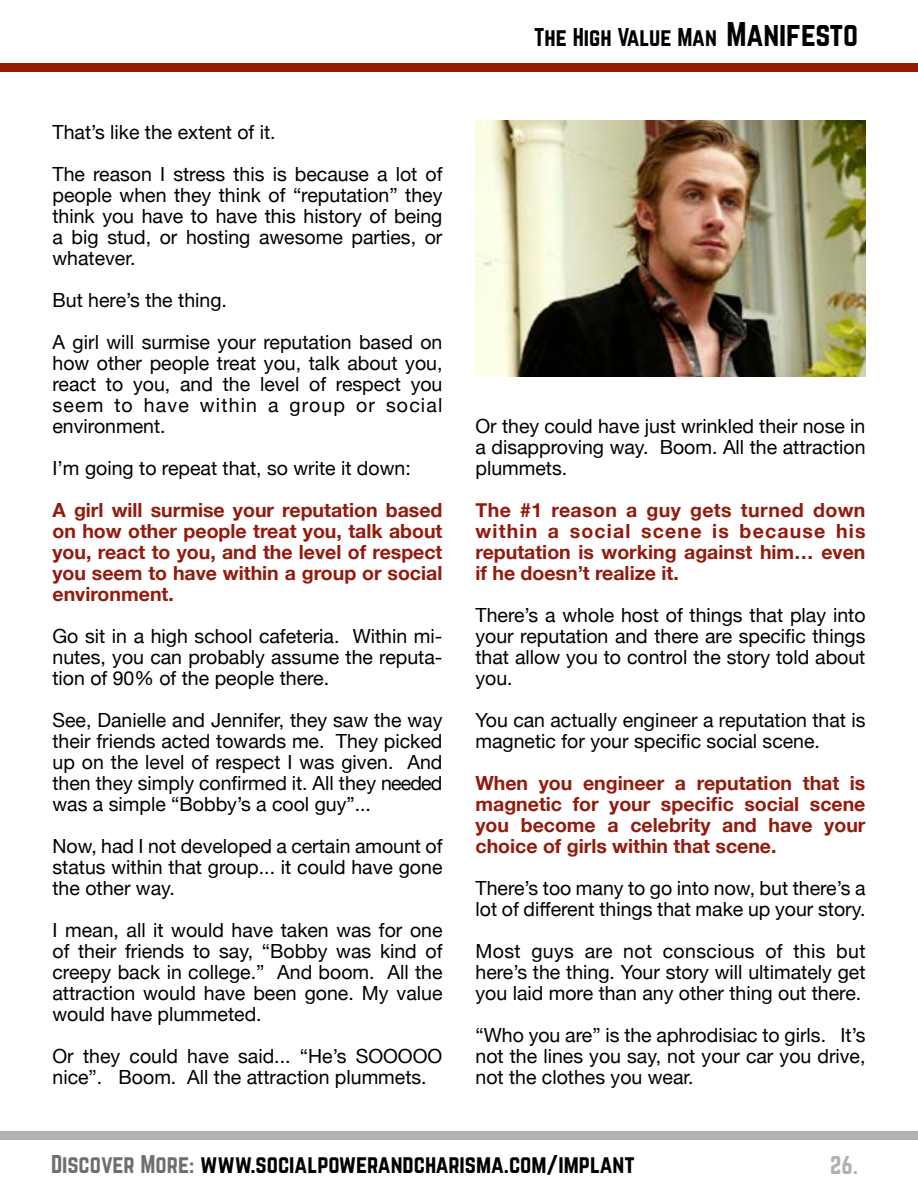
<style>
.page{position:relative;width:918px;height:1188px;background:#fff}
.page>*{position:absolute;margin:0;border:0;box-sizing:border-box;transform-origin:0 0}
.t1{font:22.5px "Norwester";color:#000}
.t2{font:22.5px "Norwester";color:#b3b2b2}
.t3{font:19.5px/21px "Helvetica Neue";color:#000;text-align:justify}
.t4{font:700 19.5px/21px "Helvetica Neue";color:#931a0d;text-align:justify}
.s1{font-size:30px}
.s2{color:#706f6f}
</style>
<div class="page">
<div style="left:0;top:63px;width:918px;height:9px;background:#931c00"></div>
<div style="left:0;top:1131px;width:918px;height:9px;background:#b2b2b1"></div>
<img style="left:476px;top:120px;width:390px;height:256px">
<p class="t3" style="left:52px;top:112px;width:392px;line-height:42px">That’s like the extent of it.<br>The reason I stress this is because a lot of</p>
<p class="t3" style="left:52px;top:185px;width:392px">people when they think of “reputation” they think you have to have this history of being a big stud, or hosting awesome parties, or whatever.</p>
<p class="t3" style="left:52px;top:280px;width:391px;line-height:42px">But here’s the thing.<br>A girl will surmise your reputation based on</p>
<p class="t3" style="left:52px;top:353px;width:392px">how other people treat you, talk about you, react to you, and the level of respect you seem to have within a group or social environment.</p>
<p class="t3" style="left:52px;top:458px;width:360px">I’m going to repeat that, so write it down:</p>
<p class="t4" style="left:52px;top:500px;width:392px">A girl will surmise your reputation based on how other people treat you, talk about you, react to you, and the level of respect you seem to have within a group or social environment.</p>
<p class="t3" style="left:52px;top:626px;width:392px">Go sit in a high school cafeteria. Within mi&shy;nutes, you can probably assume the reputa&shy;tion of 90% of the people there.</p>
<p class="t3" style="left:52px;top:710px;width:392px">See, Danielle and Jennifer, they saw the way their friends acted towards me. They picked up on the level of respect I was given. And then they simply confirmed it. All they needed was a simple “Bobby’s a cool guy”...</p>
<p class="t3" style="left:52px;top:836px;width:392px">Now, had I not developed a certain amount of status within that group... it could have gone the other way.</p>
<p class="t3" style="left:52px;top:920px;width:392px">I mean, all it would have taken was for one of their friends to say, “Bobby was kind of creepy back in college.” And boom. All the attraction would have been gone. My value would have plummeted.</p>
<p class="t3" style="left:52px;top:1046px;width:391px">Or they could have said... “He’s SOOOOO nice”. Boom. All the attraction plummets.</p>
<p class="t1" style="left:534px;top:27px;width:325px">The High Value Man <span class="s1">Manifesto</span></p>
<p class="t3" style="left:475px;top:416px;width:392px">Or they could have just wrinkled their nose in a disapproving way. Boom. All the attraction plummets.</p>
<p class="t4" style="left:475px;top:500px;width:392px">The #1 reason a guy gets turned down within a social scene is because his reputation is working against him… even if he doesn’t realize it.</p>
<p class="t3" style="left:475px;top:605px;width:392px">There’s a whole host of things that play into your reputation and there are specific things that allow you to control the story told about you.</p>
<p class="t3" style="left:475px;top:710px;width:392px">You can actually engineer a reputation that is magnetic for your specific social scene.</p>
<p class="t4" style="left:475px;top:773px;width:392px">When you engineer a reputation that is magnetic for your specific social scene you become a celebrity and have your choice of girls within that scene.</p>
<p class="t3" style="left:475px;top:878px;width:392px">There’s too many to go into now, but there’s a lot of different things that make up your story.</p>
<p class="t3" style="left:475px;top:941px;width:392px">Most guys are not conscious of this but here’s the thing. Your story will ultimately get you laid more than any other thing out there.</p>
<p class="t3" style="left:475px;top:1025px;width:392px">“Who you are” is the aphrodisiac to girls. It’s not the lines you say, not your car you drive, not the clothes you wear.</p>
<p class="t1" style="left:51px;top:1153px;width:585px"><span class="s2">Discover More:</span> www.socialpowerandcharisma.com/implant</p>
<p class="t2" style="left:830px;top:1154px;width:29px">26.</p>
</div>
